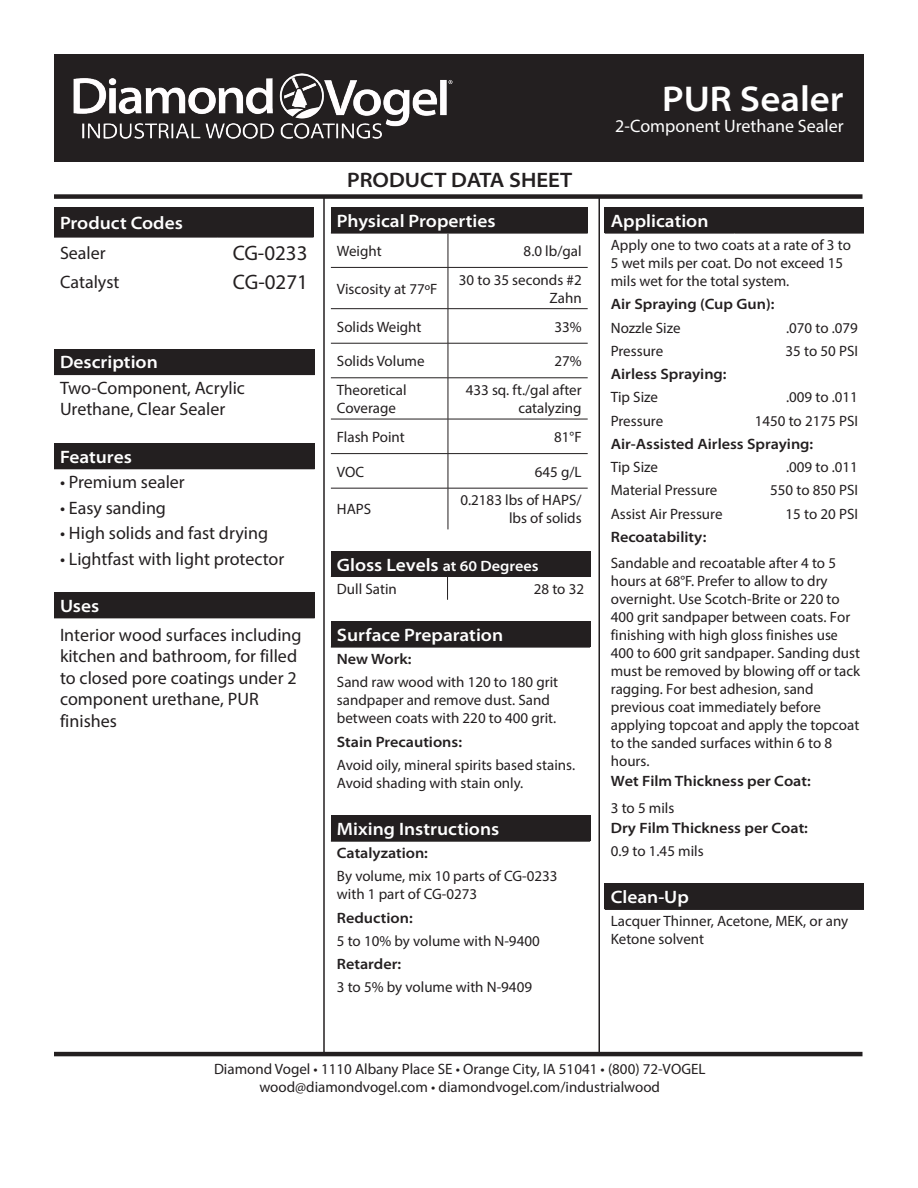
<style>
.page{position:relative;width:918px;height:1188px;background:#fff}
.page>*{position:absolute;margin:0;border:0;box-sizing:border-box;transform-origin:0 0}
.t1{font:600 semi-expanded 36px "Myriad Pro";color:#fff}
.t2{font:600 semi-expanded 21px "Myriad Pro";color:#231f20}
.t3{font:21px "Myriad Pro";color:#231f20}
.t4{font:18px/21.6px "Myriad Pro";color:#231f20}
.t5{font:600 semi-expanded 18px "Myriad Pro";color:#fff}
.t6{font:18px "Myriad Pro";color:#fff}
.t7{font:15px/18px "Myriad Pro";color:#231f20}
.t8{font:600 semi-expanded 15px/26.1px "Myriad Pro";color:#231f20}
.s1{font-size:15px}
.s2{font-stretch:semi-condensed}
.s3{font-weight:400;font-stretch:normal}
</style>
<div class="page">
<div style="left:55px;top:55px;width:808px;height:106px;background:#231f20"></div>
<div style="left:54px;top:54px;width:810px;height:108px;border:2px solid #231f20"></div>
<div style="left:54px;top:194px;width:808px;height:5px;background:#231f20"></div>
<hr style="left:54px;top:1052px;width:808px;height:4px;background:#231f20">
<div style="left:605px;top:207px;width:259px;height:26px;background:#231f20"></div>
<hr style="left:605px;top:232px;width:129px;height:2px;background:#231f20">
<hr style="left:734px;top:232px;width:130px;height:2px;background:#231f20">
<div style="left:605px;top:884px;width:259px;height:25px;background:#231f20"></div>
<hr style="left:605px;top:908px;width:259px;height:2px;background:#231f20">
<div style="left:54px;top:207px;width:260px;height:30px;background:#231f20"></div>
<hr style="left:54px;top:236px;width:163px;height:2px;background:#231f20">
<hr style="left:217px;top:236px;width:97px;height:2px;background:#231f20">
<div style="left:54px;top:349px;width:261px;height:25px;background:#231f20"></div>
<hr style="left:54px;top:374px;width:261px;height:1px;background:#231f20">
<div style="left:54px;top:443px;width:261px;height:26px;background:#231f20"></div>
<div style="left:54px;top:592px;width:261px;height:26px;background:#231f20"></div>
<hr style="left:323px;top:197px;width:2px;height:857px;background:#231f20">
<hr style="left:598px;top:197px;width:2px;height:857px;background:#231f20">
<div style="left:331px;top:207px;width:257px;height:26px;background:#231f20"></div>
<hr style="left:331px;top:232px;width:117px;height:2px;background:#231f20">
<hr style="left:448px;top:232px;width:140px;height:2px;background:#231f20">
<hr style="left:448px;top:234px;width:1px;height:33px;background:#231f20">
<hr style="left:331px;top:267px;width:117px;height:1px;background:#231f20">
<hr style="left:448px;top:267px;width:140px;height:1px;background:#231f20">
<hr style="left:448px;top:268px;width:1px;height:40px;background:#231f20">
<hr style="left:331px;top:308px;width:117px;height:1px;background:#231f20">
<hr style="left:448px;top:308px;width:140px;height:1px;background:#231f20">
<hr style="left:448px;top:309px;width:1px;height:34px;background:#231f20">
<hr style="left:331px;top:343px;width:117px;height:1px;background:#231f20">
<hr style="left:448px;top:343px;width:140px;height:1px;background:#231f20">
<hr style="left:448px;top:343px;width:1px;height:35px;background:#231f20">
<hr style="left:331px;top:378px;width:117px;height:1px;background:#231f20">
<hr style="left:448px;top:378px;width:140px;height:1px;background:#231f20">
<hr style="left:448px;top:378px;width:1px;height:41px;background:#231f20">
<hr style="left:331px;top:419px;width:117px;height:1px;background:#231f20">
<hr style="left:448px;top:419px;width:140px;height:1px;background:#231f20">
<hr style="left:448px;top:419px;width:1px;height:34px;background:#231f20">
<hr style="left:331px;top:453px;width:117px;height:1px;background:#231f20">
<hr style="left:448px;top:453px;width:140px;height:1px;background:#231f20">
<hr style="left:448px;top:454px;width:1px;height:34px;background:#231f20">
<hr style="left:331px;top:488px;width:117px;height:1px;background:#231f20">
<hr style="left:448px;top:488px;width:140px;height:1px;background:#231f20">
<hr style="left:448px;top:488px;width:1px;height:41px;background:#231f20">
<div style="left:331px;top:551px;width:259px;height:26px;background:#231f20"></div>
<svg style="left:447px;top:577px;width:1px;height:23px"></svg>
<div style="left:331px;top:621px;width:259px;height:26px;background:#231f20"></div>
<hr style="left:331px;top:646px;width:259px;height:2px;background:#231f20">
<div style="left:331px;top:815px;width:259px;height:26px;background:#231f20"></div>
<hr style="left:331px;top:840px;width:259px;height:2px;background:#231f20">
<img style="left:73px;top:74px;width:380px;height:65px">
<p class="t5" style="left:60px;top:213px;width:124px">Product Codes</p>
<p class="t4" style="left:60px;top:237px;width:61px;line-height:29.8px">Sealer<br>Catalyst</p>
<p class="t3" style="left:233px;top:240px;width:76px">CG-0233</p>
<p class="t3" style="left:233px;top:270px;width:77px">CG-0271</p>
<p class="t5" style="left:60px;top:352px;width:99px">Description</p>
<p class="t4" style="left:60px;top:377px;width:187px">Two-Component, Acrylic<br>Urethane, Clear Sealer</p>
<p class="t5" style="left:60px;top:446px;width:73px">Features</p>
<p class="t4" style="left:60px;top:471px;width:126px">• Premium sealer</p>
<p class="t4" style="left:60px;top:497px;width:108px">• Easy sanding</p>
<p class="t4" style="left:60px;top:522px;width:210px">• High solids and fast drying</p>
<p class="t4" style="left:60px;top:548px;width:226px">• Lightfast with light protector</p>
<p class="t5" style="left:60px;top:596px;width:41px">Uses</p>
<p class="t4" style="left:60px;top:624px;width:243px">Interior wood surfaces including kitchen and bathroom, for filled to closed pore coatings under 2 component urethane, PUR finishes</p>
<p class="t2" style="left:347px;top:168px;width:227px">PRODUCT DATA SHEET</p>
<p class="t5" style="left:337px;top:211px;width:160px">Physical Properties</p>
<p class="t7" style="left:337px;top:242px;width:46px">Weight</p>
<p class="t7" style="left:524px;top:242px;width:60px">8.0 lb/gal</p>
<p class="t7" style="left:337px;top:279px;width:102px">Viscosity at 77ºF</p>
<p class="t7" style="left:459px;top:270px;width:124px;text-align:right">30 to 35 seconds #2<br>Zahn</p>
<p class="t7" style="left:337px;top:317px;width:86px">Solids Weight</p>
<p class="t7" style="left:554px;top:317px;width:29px">33%</p>
<p class="t7" style="left:337px;top:352px;width:89px">Solids Volume</p>
<p class="t7" style="left:554px;top:352px;width:29px">27%</p>
<p class="t7" style="left:337px;top:381px;width:71px">Theoretical<br>Coverage</p>
<p class="t7" style="left:466px;top:381px;width:117px;text-align:right">433 sq. ft./gal after catalyzing</p>
<p class="t7" style="left:337px;top:428px;width:69px">Flash Point</p>
<p class="t7" style="left:554px;top:428px;width:29px">81°F</p>
<p class="t7" style="left:337px;top:462px;width:29px">VOC</p>
<p class="t7" style="left:535px;top:462px;width:48px">645 g/L</p>
<p class="t7" style="left:337px;top:500px;width:36px">HAPS</p>
<p class="t7" style="left:460px;top:491px;width:123px;text-align:right">0.2183 lbs of HAPS/ lbs of solids</p>
<p class="t5" style="left:337px;top:554px;width:203px">Gloss Levels <span class="s1">at 60 Degrees</span></p>
<p class="t7" style="left:337px;top:580px;width:61px">Dull Satin</p>
<p class="t7" style="left:534px;top:580px;width:52px">28 to 32</p>
<p class="t5" style="left:337px;top:625px;width:168px">Surface Preparation</p>
<p class="t8" style="left:337px;top:646px;width:76px">New Work:</p>
<p class="t7" style="left:337px;top:673px;width:223px">Sand raw wood with 120 to 180 grit sandpaper and remove dust. Sand between coats with 220 to 400 grit.</p>
<p class="t8" style="left:337px;top:729px;width:127px">Stain Precautions:</p>
<p class="t7" style="left:337px;top:756px;width:240px">Avoid oily, mineral spirits based stains.<br>Avoid shading with stain only.</p>
<p class="t5" style="left:337px;top:819px;width:164px">Mixing Instructions</p>
<p class="t8" style="left:337px;top:840px;width:93px">Catalyzation:</p>
<p class="t7" style="left:337px;top:867px;width:222px">By volume, mix 10 parts of CG-0233 with 1 part of CG-0273</p>
<p class="t8" style="left:337px;top:905px;width:77px">Reduction:</p>
<p class="t7" style="left:337px;top:932px;width:204px">5 to 10% by volume with N-9400</p>
<p class="t8" style="left:337px;top:951px;width:66px">Retarder:</p>
<p class="t7" style="left:337px;top:978px;width:197px">3 to 5% by volume with N-9409</p>
<p class="t1" style="left:662px;top:79px;width:183px">PUR Sealer</p>
<p class="t6" style="left:615px;top:116px;width:230px">2-Component Urethane Sealer</p>
<p class="t5" style="left:611px;top:211px;width:99px">Application</p>
<p class="t7" style="left:611px;top:236px;width:242px">Apply one to two coats at a rate of 3 to<br>5 wet mils per coat. Do not exceed 15 mils wet for the total system.</p>
<p class="t8" style="left:611px;top:291px;width:165px">Air Spraying (Cup Gun):</p>
<p class="t7" style="left:611px;top:318px;width:71px">Nozzle Size</p>
<p class="t7" style="left:786px;top:318px;width:73px">.070 to .079</p>
<p class="t7" style="left:611px;top:342px;width:54px">Pressure</p>
<p class="t7" style="left:786px;top:342px;width:74px">35 to 50 PSI</p>
<p class="t8" style="left:611px;top:361px;width:117px">Airless Spraying:</p>
<p class="t7" style="left:611px;top:388px;width:49px">Tip Size</p>
<p class="t7" style="left:786px;top:388px;width:73px">.009 to .011</p>
<p class="t7" style="left:611px;top:411px;width:54px">Pressure</p>
<p class="t7" style="left:755px;top:411px;width:105px">1450 to 2175 PSI</p>
<p class="t8" style="left:611px;top:431px;width:204px">Air-Assisted Airless Spraying:</p>
<p class="t7" style="left:611px;top:458px;width:49px">Tip Size</p>
<p class="t7" style="left:786px;top:458px;width:73px">.009 to .011</p>
<p class="t7" style="left:611px;top:481px;width:108px">Material Pressure</p>
<p class="t7" style="left:770px;top:481px;width:89px">550 to 850 PSI</p>
<p class="t7" style="left:611px;top:504px;width:113px">Assist Air Pressure</p>
<p class="t7" style="left:786px;top:504px;width:74px">15 to 20 PSI</p>
<p class="t8" style="left:611px;top:524px;width:97px">Recoatability:</p>
<p class="t7" style="left:611px;top:554px;width:251px">Sandable and recoatable after 4 to 5 hours at 68°F. Prefer to allow to dry overnight. Use Scotch-Brite or 220 to 400 grit sandpaper between coats. For finishing with high gloss finishes us<span class="s2">e </span>400 to 600 grit sandpaper. Sanding dust must be removed by blowing off or tack ragging. For best adhesion, sand previous coat immediately before applying topcoat and apply the topcoat to the sanded surfaces within 6 to 8 hours.</p>
<p class="t8" style="left:611px;top:768px;width:201px">Wet Film Thickness per Coat:<br><span class="s3">3 to 5 mils</span></p>
<p class="t8" style="left:611px;top:816px;width:199px;line-height:23.2px">Dry Film Thickness per Coat:<br><span class="s3">0.9 to 1.45 mils</span></p>
<p class="t5" style="left:611px;top:887px;width:80px">Clean-Up</p>
<p class="t7" style="left:611px;top:912px;width:239px">Lacquer Thinner, Acetone, MEK, or any<br>Ketone solvent</p>
<p class="t7" style="left:214px;top:1060px;width:493px">Diamond Vogel • 1110 Albany Place SE • Orange City, IA 51041 • (800) 72-VOGEL</p>
<p class="t7" style="left:259px;top:1078px;width:402px">wood@diamondvogel.com • diamondvogel.com/industrialwood</p>
</div>
